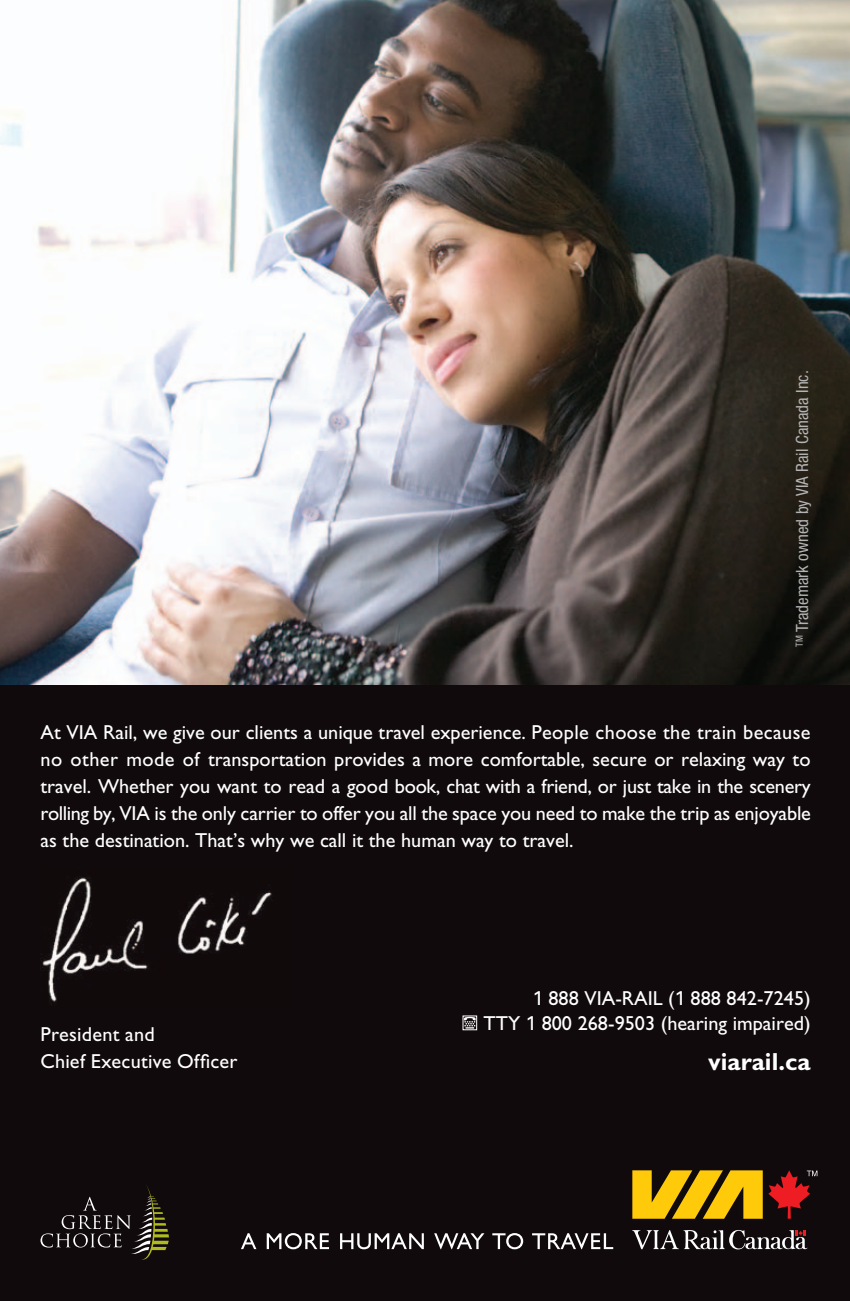
<style>
.page{position:relative;width:850px;height:1301px;background:#fff}
.page>*{position:absolute;margin:0;border:0;box-sizing:border-box;transform-origin:0 0}
.t1{font:24.75px "VIA Gill Sans Bold+FSWFLW";color:#fff}
.t2{font:20.25px/27px "VIA Gill Sans+VJLNFB";color:#fff;text-align:justify}
.t3{font:16.88px "Helvetica Neue LT Std Cn+JXOIZO";color:#b3b3b3}
</style>
<div class="page">
<img style="left:0;top:0;width:849px;height:1301px">
<p class="t3" style="left:796px;top:647px;width:278px;rotate:-90deg"><sup>TM</sup> Trademark owned by VIA Rail Canada Inc.</p>
<p class="t2" style="left:40px;top:721px;width:771px">At VIA Rail, we give our clients a unique travel experience. People choose the train because no other mode of transportation provides a more comfortable, secure or relaxing way to travel. Whether you want to read a good book, chat with a friend, or just take in the scenery rolling by, VIA is the only carrier to offer you all the space you need to make the trip as enjoyable as the destination. That’s why we call it the human way to travel.</p>
<p class="t2" style="left:40px;top:1023px;width:198px">President and<br>Chief Executive Officer</p>
<p class="t2" style="left:483px;top:988px;width:328px;line-height:24.8px;text-align:right">1 888 VIA-RAIL (1 888 842-7245)<br>TTY 1 800 268-9503 (hearing impaired)</p>
<p class="t1" style="left:708px;top:1052px;width:104px">viarail.ca</p>
</div>
